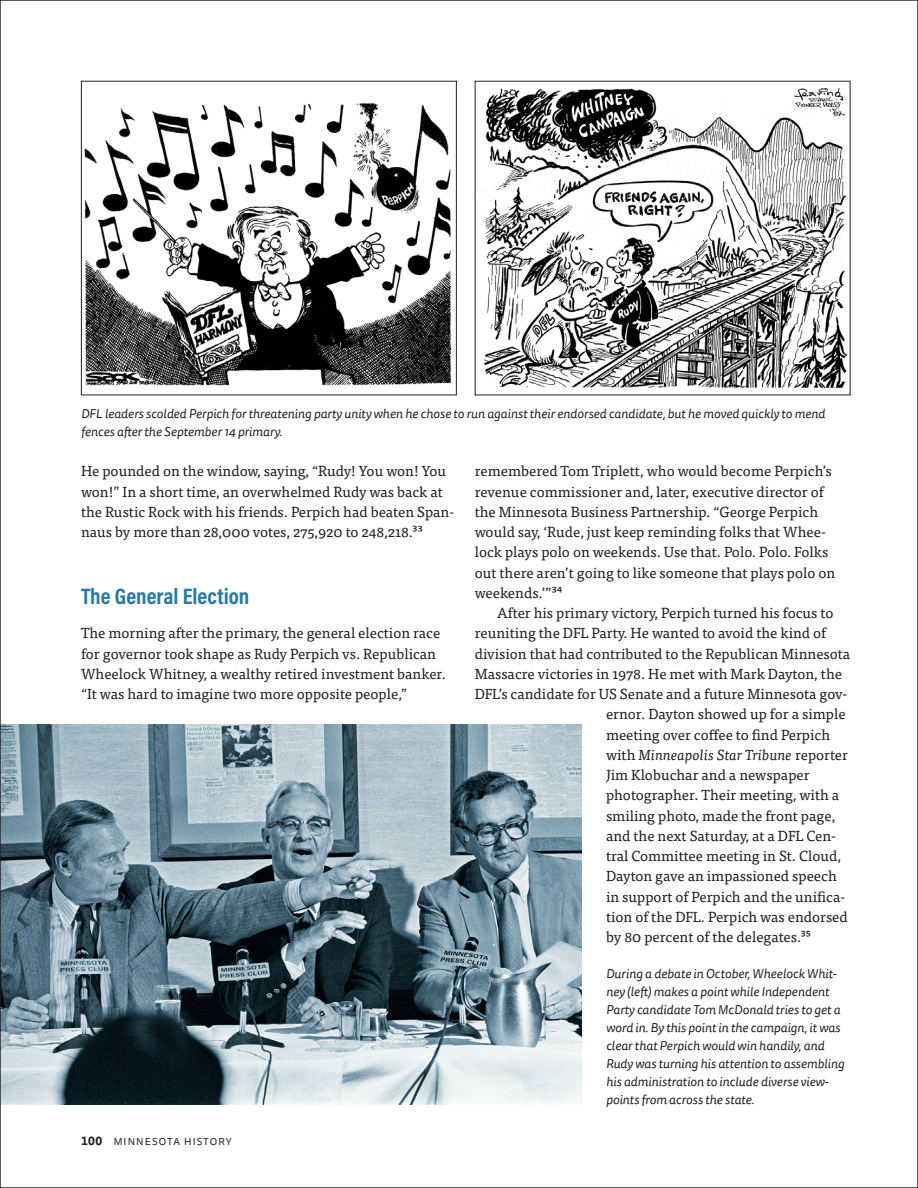
<style>
.page{position:relative;width:918px;height:1188px;background:#fff}
.page>*{position:absolute;margin:0;border:0;box-sizing:border-box;transform-origin:0 0}
.t1{font:700 22.5px "Acumin Pro Cond";color:#247baa}
.t2{font:14.55px/20.2px "Tisa Pro";color:#231f20}
.t3{font:italic 14.55px "Tisa Pro";color:#231f20}
.t4{font:italic 12.75px/18px "Tisa Sans Pro";color:#231f20}
.t5{font:10.05px "Tisa Sans Pro";letter-spacing:.11em;color:#231f20}
.s1{font-weight:700;font-size:12px}
.s2{font-style:normal}
</style>
<div class="page">
<img style="left:84px;top:103px;width:368px;height:283px">
<div style="left:81px;top:81px;width:376px;height:314px;border:1px solid #231f20"></div>
<img style="left:484px;top:87px;width:364px;height:301px">
<img style="left:2px;top:724px;width:580px;height:380px">
<p class="t4" style="left:81px;top:405px;width:746px">DFL leaders scolded Perpich for threatening party unity when he chose to run against their endorsed candidate, but he moved quickly to mend fences after the September 14 primary.</p>
<p class="t2" style="left:81px;top:460px;width:375px">He pounded on the window, saying, “Rudy! You won! You won!” In a short time, an overwhelmed Rudy was back at the Rustic Rock with his friends. Perpich had beaten Span&shy;naus by more than 28,000 votes, 275,920 to 248,218.33</p>
<h1 class="t1" style="left:81px;top:581px;width:170px">The General Election</h1>
<p class="t2" style="left:81px;top:622px;width:367px">The morning after the primary, the general election race for governor took shape as Rudy Perpich vs. Republican Wheelock Whitney, a wealthy retired investment banker. “It was hard to imagine two more opposite people,”</p>
<p class="t5" style="left:81px;top:1134px;width:152px"><span class="s1">100</span> MINNESOTA HISTORY</p>
<p class="t2" style="left:475px;top:460px;width:362px">remembered Tom Triplett, who would become Perpich’s revenue commissioner and, later, executive director of the Minnesota Business Partnership. “George Perpich would say, ‘Rude, just keep reminding folks that Whee&shy;lock plays polo on weekends. Use that. Polo. Polo. Folks out there aren’t going to like someone that plays polo on weekends.’”34</p>
<p class="t2" style="left:497px;top:602px;width:338px">After his primary victory, Perpich turned his focus to</p>
<p class="t2" style="left:475px;top:622px;width:353px">reuniting the DFL Party. He wanted to avoid the kind of</p>
<p class="t2" style="left:475px;top:643px;width:377px">division that had contributed to the Republican Minnesota</p>
<p class="t2" style="left:475px;top:663px;width:369px">Massacre victories in 1978. He met with Mark Dayton, the</p>
<p class="t2" style="left:475px;top:683px;width:374px">DFL’s candidate for US Senate and a future Minnesota gov-</p>
<p class="t2" style="left:606px;top:703px;width:241px">ernor. Dayton showed up for a simple</p>
<p class="t2" style="left:606px;top:724px;width:226px">meeting over coffee to find Perpich</p>
<p class="t3" style="left:606px;top:744px;width:243px"><span class="s2">with</span> Minneapolis Star Tribune <span class="s2">reporter</span></p>
<p class="t2" style="left:606px;top:764px;width:205px">Jim Klobuchar and a newspaper</p>
<p class="t2" style="left:606px;top:784px;width:235px">photographer. Their meeting, with a</p>
<p class="t2" style="left:606px;top:805px;width:231px">smiling photo, made the front page,</p>
<p class="t2" style="left:606px;top:825px;width:232px">and the next Saturday, at a DFL Cen-</p>
<p class="t2" style="left:606px;top:845px;width:237px">tral Committee meeting in St. Cloud,</p>
<p class="t2" style="left:606px;top:865px;width:232px">Dayton gave an impassioned speech</p>
<p class="t2" style="left:606px;top:886px;width:241px">in support of Perpich and the unifica-</p>
<p class="t2" style="left:606px;top:906px;width:243px">tion of the DFL. Perpich was endorsed</p>
<p class="t2" style="left:606px;top:926px;width:207px">by 80 percent of the delegates.35</p>
<p class="t4" style="left:606px;top:965px;width:240px">During a debate in October, Wheelock Whit&shy;ney (left) makes a point while Independent Party candidate Tom McDonald tries to get a word in. By this point in the campaign, it was clear that Perpich would win handily, and Rudy was turning his attention to assembling his administration to include diverse view&shy;points from across the state.</p>
</div>
